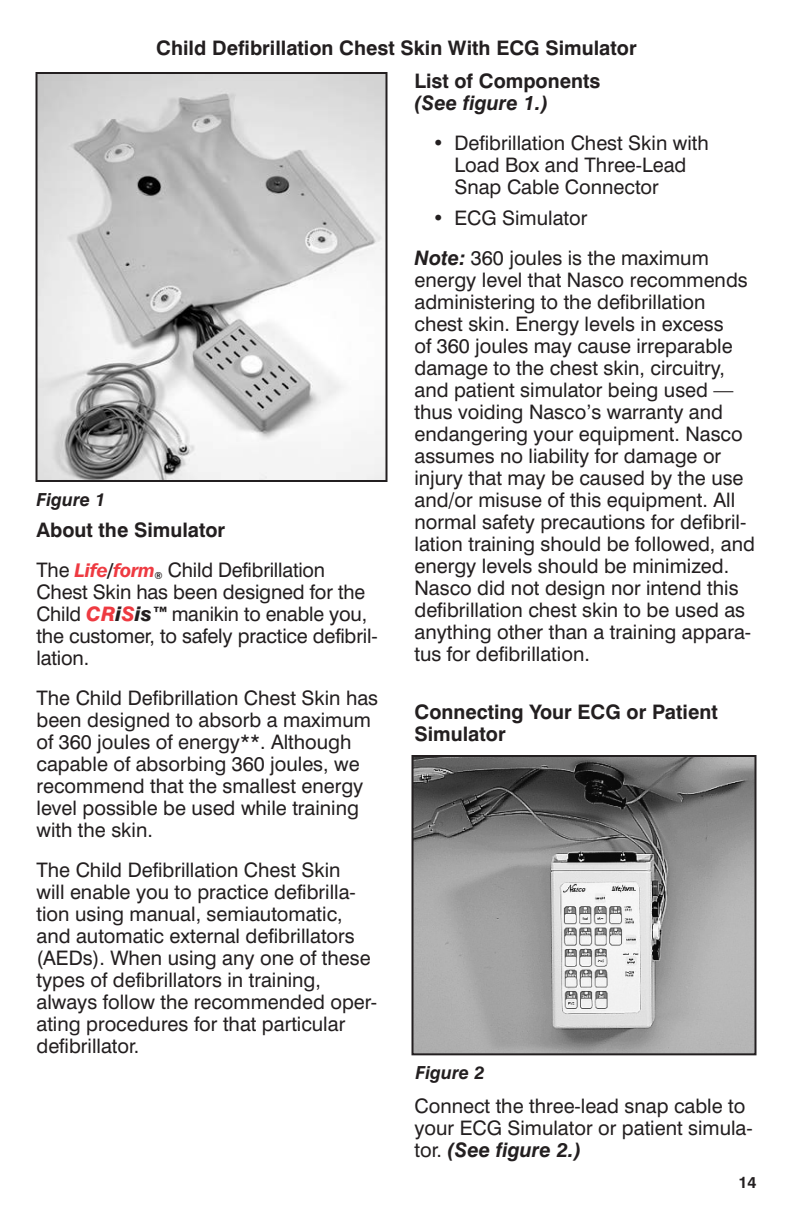
<style>
.page{position:relative;width:792px;height:1224px;background:#fff}
.page>*{position:absolute;margin:0;border:0;box-sizing:border-box;transform-origin:0 0}
.t1{font:20px/22px "Swiss 721 BT";color:#231f20}
.t2{font:700 20px/22px "Swiss 721 BT";color:#231f20}
.t3{font:italic 700 20px "Swiss 721 BT";color:#231f20}
.t4{font:italic 700 18px "Swiss 721 BT";color:#231f20}
.t5{font:700 16px "Swiss 721 BT";color:#231f20}
.s1{font-weight:700}
.s2{font-family:"Franklin Gothic IT Cby BT";font-weight:600;font-style:italic;font-size:19.6px;color:#ee3a41}
.s3{font-family:"Franklin Gothic IT Cby BT";font-weight:600;font-style:italic;font-size:19.6px}
.s4{font-family:"Franklin Gothic IT Cby BT";font-weight:600;font-style:italic;font-size:9.8px}
.s5{font-weight:800;font-style:italic;color:#ee3a41}
.s6{font-weight:800;font-style:italic}
.s7{font-weight:700;font-style:italic}
</style>
<div class="page">
<img style="left:39px;top:75px;width:346px;height:404px">
<div style="left:36px;top:72px;width:352px;height:410px;border:2px solid #231f20"></div>
<img style="left:415px;top:758px;width:338px;height:294px">
<div style="left:412px;top:755px;width:344px;height:300px;border:2px solid #231f20"></div>
<p class="t2" style="left:156px;top:37px;width:482px">Child Defibrillation Chest Skin With ECG Simulator</p>
<p class="t4" style="left:36px;top:489px;width:71px">Figure 1</p>
<p class="t1" style="left:36px;top:510px;width:290px;line-height:40px"><span class="s1">About the Simulator<br></span>The <span class="s2">Life</span><span class="s3">/</span><span class="s2">form</span><span class="s4">®</span> Child Defibrillation</p>
<p class="t1" style="left:37px;top:581px;width:343px">Chest Skin has been designed for the<br>Child <span class="s5">CR</span><span class="s6">i</span><span class="s5">S</span><span class="s6">is™</span> manikin to enable you, the customer, to safely practice defibril&shy;lation.</p>
<p class="t1" style="left:37px;top:687px;width:343px">The Child Defibrillation Chest Skin has been designed to absorb a maximum of 360 joules of energy**. Although capable of absorbing 360 joules, we recommend that the smallest energy level possible be used while training with the skin.</p>
<p class="t1" style="left:37px;top:859px;width:342px">The Child Defibrillation Chest Skin<br>will enable you to practice defibrilla&shy;tion using manual, semiautomatic, and automatic external defibrillators (AEDs). When using any one of these types of defibrillators in training, always follow the recommended oper&shy;ating procedures for that particular defibrillator.</p>
<p class="t2" style="left:415px;top:70px;width:187px">List of Components</p>
<p class="t3" style="left:415px;top:91px;width:135px">(See figure 1.)</p>
<p class="t1" style="left:455px;top:132px;width:256px;text-indent:-22px">• Defibrillation Chest Skin with<br>Load Box and Three-Lead<br>Snap Cable Connector</p>
<p class="t1" style="left:415px;top:198px;width:296px;line-height:40px;text-indent:18px">• ECG Simulator<br><span class="s7">Note:</span> 360 joules is the maximum</p>
<p class="t1" style="left:415px;top:269px;width:342px">energy level that Nasco recommends administering to the defibrillation chest skin. Energy levels in excess<br>of 360 joules may cause irreparable damage to the chest skin, circuitry, and patient simulator being used — thus voiding Nasco’s warranty and endangering your equipment. Nasco assumes no liability for damage or injury that may be caused by the use and/or misuse of this equipment. All normal safety precautions for defibril&shy;lation training should be followed, and energy levels should be minimized.<br>Nasco did not design nor intend this defibrillation chest skin to be used as anything other than a training appara&shy;tus for defibrillation.</p>
<p class="t2" style="left:415px;top:701px;width:305px">Connecting Your ECG or Patient<br>Simulator</p>
<p class="t4" style="left:416px;top:1062px;width:71px">Figure 2</p>
<p class="t1" style="left:415px;top:1095px;width:340px">Connect the three-lead snap cable to your ECG Simulator or patient simula&shy;tor. <span class="s7">(See figure 2.)</span></p>
<p class="t5" style="left:738px;top:1172px;width:20px">14</p>
</div>
